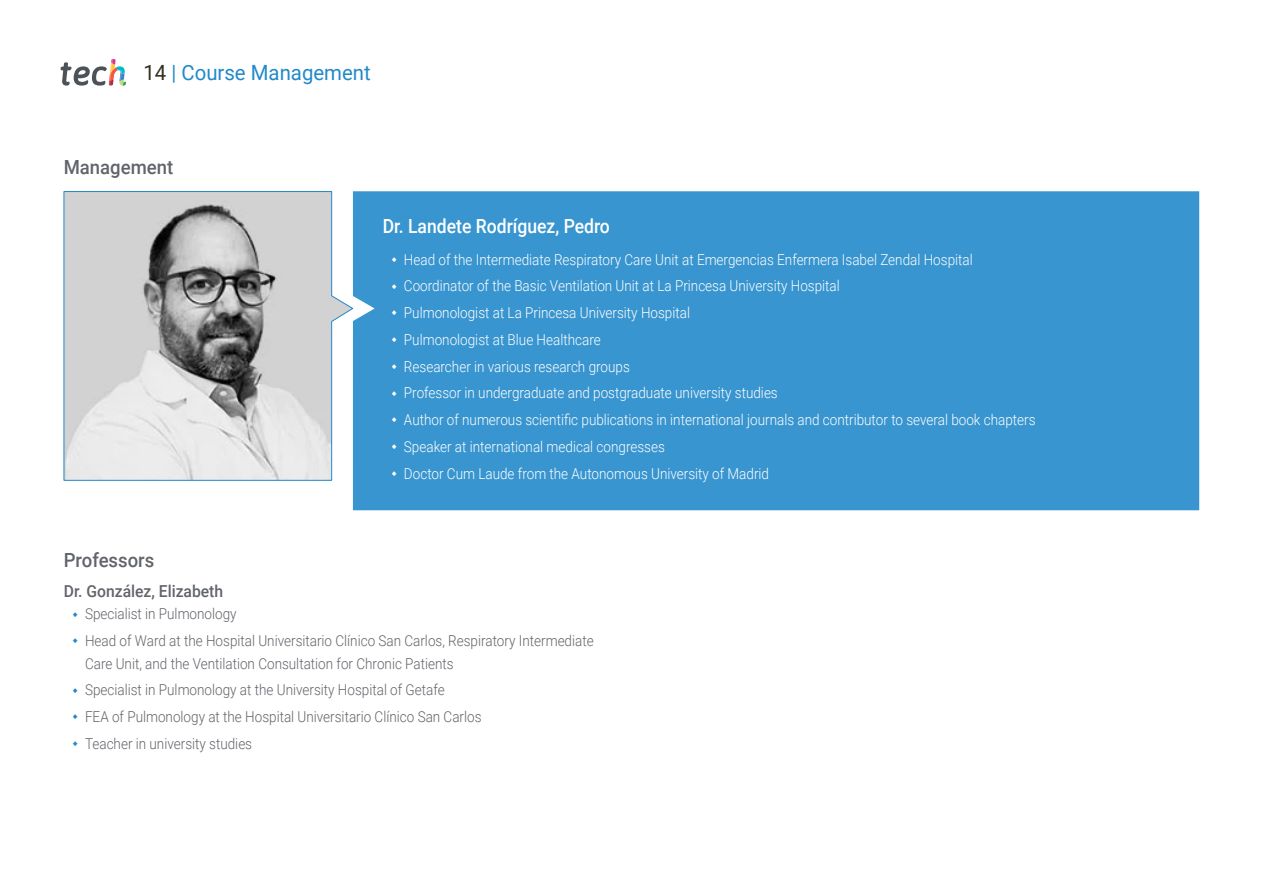
<style>
.page{position:relative;width:1263px;height:893px;background:#fff}
.page>*{position:absolute;margin:0;border:0;box-sizing:border-box;transform-origin:0 0}
.t1{font:21px "Roboto";color:#2289ca}
.t2{font:500 19.5px "Roboto";color:#fff;scale:.9 1}
.t3{font:500 19.5px "Roboto";color:#61646a;scale:.95 1}
.t4{font:500 16.5px "Roboto";color:#61646a;scale:.95 1}
.t5{font:300 15px/26.7px "Roboto";color:#fff;scale:.9 1}
.t6{font:300 15px/26.7px "Roboto";color:#61646a;scale:.9 1}
.s1{color:#312e20}
</style>
<div class="page">
<svg style="left:61px;top:59px;width:65px;height:27px"></svg>
<div style="left:353px;top:191px;width:846px;height:319px;background:#3895cf"></div>
<svg style="left:64px;top:191px;width:289px;height:290px;background:#c6c7c8"></svg>
<svg style="left:392px;top:257px;width:5px;height:5px"></svg>
<svg style="left:392px;top:284px;width:5px;height:5px"></svg>
<svg style="left:392px;top:310px;width:5px;height:5px"></svg>
<svg style="left:392px;top:337px;width:5px;height:5px"></svg>
<svg style="left:392px;top:364px;width:5px;height:5px"></svg>
<svg style="left:392px;top:391px;width:5px;height:5px"></svg>
<svg style="left:392px;top:417px;width:5px;height:5px"></svg>
<svg style="left:392px;top:444px;width:5px;height:5px"></svg>
<svg style="left:392px;top:471px;width:5px;height:5px"></svg>
<h1 class="t1" style="left:144px;top:57px;width:229px"><span class="s1">14</span> | Course Management</h1>
<h2 class="t3" style="left:64px;top:154px;width:117px">Management</h2>
<h2 class="t2" style="left:383px;top:212px;width:254px">Dr. Landete Rodríguez, Pedro</h2>
<p class="t5" style="left:404px;top:245px;width:703px">Head of the Intermediate Respiratory Care Unit at Emergencias Enfermera Isabel Zendal Hospital Coordinator of the Basic Ventilation Unit at La Princesa University Hospital<br>Pulmonologist at La Princesa University Hospital<br>Pulmonologist at Blue Healthcare<br>Researcher in various research groups<br>Professor in undergraduate and postgraduate university studies<br>Author of numerous scientific publications in international journals and contributor to several book chapters Speaker at international medical congresses<br>Doctor Cum Laude from the Autonomous University of Madrid</p>
<h2 class="t3" style="left:64px;top:547px;width:97px">Professors</h2>
<p class="t4" style="left:64px;top:580px;width:169px">Dr. González, Elizabeth</p>
<p class="t6" style="left:85px;top:600px;width:567px">Specialist in Pulmonology<br>Head of Ward at the Hospital Universitario Clínico San Carlos, Respiratory Intermediate</p>
<p class="t6" style="left:85px;top:649px;width:442px">Care Unit, and the Ventilation Consultation for Chronic Patients Specialist in Pulmonology at the University Hospital of Getafe<br>FEA of Pulmonology at the Hospital Universitario Clínico San Carlos Teacher in university studies</p>
</div>
